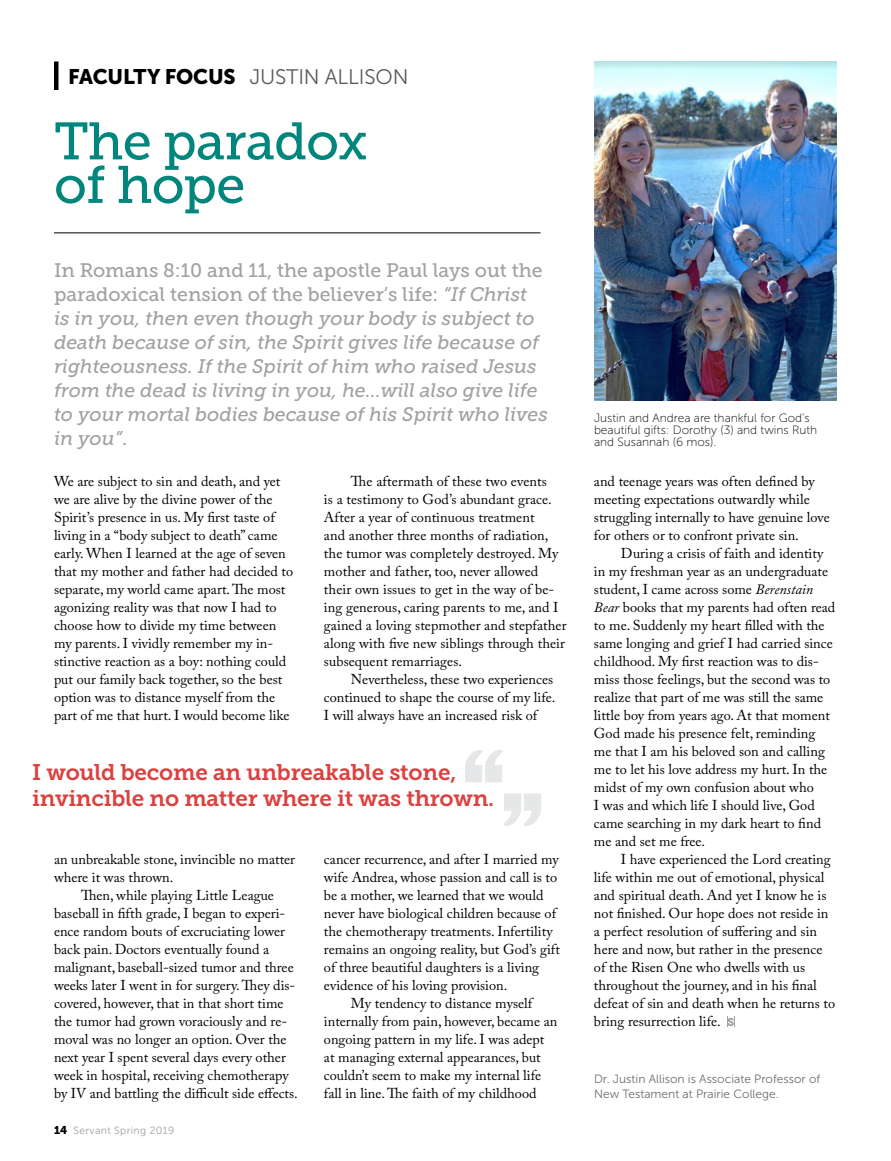
<style>
.page{position:relative;width:891px;height:1161px;background:#fff}
.page>*{position:absolute;margin:0;border:0;box-sizing:border-box;transform-origin:0 0}
.t1{font:52.5px/43.5px "Museo Slab 500";letter-spacing:-.015em;color:#00867d}
.t2{font:22.5px/25.5px "Museo Slab 700";letter-spacing:-.01em;color:#db413f}
.t3{font:21px "Museo Sans 300";letter-spacing:-.01em;color:#58595b}
.t4{font:italic 19.5px/24px "Museo Slab 500";color:#a1a1a4}
.t5{font:14.25px/18px "Adobe Caslon Pro";color:#000}
.t6{font:12px/12px "Museo Sans 100";color:#000}
.t7{font:12px/15px "Museo Sans 300";color:#6d6e71}
.t8{font:10.5px "Museo Sans 300";letter-spacing:.03em;color:#a1a1a4}
.s1{font-family:"Museo Sans 900";color:#000}
.s2{font-style:normal}
.s3{font-family:"Museo Slab 900";font-size:11.25px;color:#000}
.s4{font-style:italic}
</style>
<div class="page">
<svg style="left:727px;top:1016px;width:8px;height:11px"></svg>
<hr style="left:54px;top:62px;width:4px;height:28px;background:#000">
<hr style="left:54px;top:232px;width:486px;height:1px;background:#000">
<img style="left:594px;top:62px;width:243px;height:338px">
<svg style="left:465px;top:750px;width:37px;height:32px"></svg>
<svg style="left:504px;top:794px;width:37px;height:32px"></svg>
<h3 class="t3" style="left:68px;top:65px;width:342px"><span class="s1">FACULTY FOCUS</span> JUSTIN ALLISON</h3>
<h1 class="t1" style="left:54px;top:120px;width:315px">The paradox of hope</h1>
<p class="t4" style="left:54px;top:259px;width:495px"><span class="s2">In Romans 8:10 and 11, the apostle Paul lays out the paradoxical tension of the believer’s life:</span> “If Christ<br>is in you, then even though your body is subject to death because of sin, the Spirit gives life because of righteousness. If the Spirit of him who raised Jesus from the dead is living in you, he…will also give life to your mortal bodies because of his Spirit who lives in you”<span class="s2">.</span></p>
<p class="t5" style="left:54px;top:472px;width:241px">We are subject to sin and death, and yet we are alive by the divine power of the Spirit’s presence in us. My first taste of living in a “body subject to death” came early. When I learned at the age of seven that my mother and father had decided to separate, my world came apart. The most agonizing reality was that now I had to choose how to divide my time between my parents. I vividly remember my in&shy;stinctive reaction as a boy: nothing could put our family back together, so the best option was to distance myself from the part of me that hurt. I would become like</p>
<p class="t5" style="left:324px;top:472px;width:244px;text-indent:27px">The aftermath of these two events<br>is a testimony to God’s abundant grace.<br>After a year of continuous treatment<br>and another three months of radiation, the tumor was completely destroyed. My mother and father, too, never allowed their own issues to get in the way of be&shy;ing generous, caring parents to me, and I gained a loving stepmother and stepfather along with five new siblings through their subsequent remarriages.</p>
<p class="t5" style="left:324px;top:670px;width:233px;text-indent:27px">Nevertheless, these two experiences continued to shape the course of my life.<br>I will always have an increased risk of</p>
<h2 class="t2" style="left:32px;top:760px;width:463px">I would become an unbreakable stone, invincible no matter where it was thrown.</h2>
<p class="t5" style="left:54px;top:850px;width:243px">an unbreakable stone, invincible no matter where it was thrown.</p>
<p class="t5" style="left:54px;top:886px;width:245px;text-indent:27px">Then, while playing Little League baseball in fifth grade, I began to experi&shy;ence random bouts of excruciating lower back pain. Doctors eventually found a malignant, baseball-sized tumor and three weeks later I went in for surgery. They dis&shy;covered, however, that in that short time the tumor had grown voraciously and re&shy;moval was no longer an option. Over the next year I spent several days every other week in hospital, receiving chemotherapy by IV and battling the difficult side effects.</p>
<p class="t8" style="left:54px;top:1125px;width:122px"><span class="s3">14</span> Servant Spring 2019</p>
<p class="t5" style="left:324px;top:850px;width:236px">cancer recurrence, and after I married my</p>
<p class="t5" style="left:324px;top:868px;width:235px">wife Andrea, whose passion and call is to</p>
<p class="t5" style="left:324px;top:886px;width:221px">be a mother, we learned that we would</p>
<p class="t5" style="left:324px;top:904px;width:234px">never have biological children because of</p>
<p class="t5" style="left:324px;top:922px;width:230px">the chemotherapy treatments. Infertility</p>
<p class="t5" style="left:324px;top:940px;width:238px">remains an ongoing reality, but God’s gift</p>
<p class="t5" style="left:324px;top:958px;width:217px">of three beautiful daughters is a living</p>
<p class="t5" style="left:324px;top:976px;width:185px">evidence of his loving provision.</p>
<p class="t5" style="left:351px;top:994px;width:183px">My tendency to distance myself</p>
<p class="t5" style="left:324px;top:1012px;width:235px">internally from pain, however, became an</p>
<p class="t5" style="left:324px;top:1030px;width:222px">ongoing pattern in my life. I was adept</p>
<p class="t5" style="left:324px;top:1048px;width:218px">at managing external appearances, but</p>
<p class="t5" style="left:324px;top:1066px;width:219px">couldn’t seem to make my internal life</p>
<p class="t5" style="left:324px;top:1084px;width:214px">fall in line. The faith of my childhood</p>
<p class="t6" style="left:594px;top:412px;width:225px">Justin and Andrea are thankful for God’s beautiful gifts: Dorothy (3) and twins Ruth and Susannah (6 mos).</p>
<p class="t5" style="left:594px;top:472px;width:237px">and teenage years was often defined by meeting expectations outwardly while struggling internally to have genuine love for others or to confront private sin.</p>
<p class="t5" style="left:594px;top:544px;width:243px;text-indent:27px">During a crisis of faith and identity in my freshman year as an undergraduate student, I came across some <span class="s4">Berenstain Bear</span> books that my parents had often read to me. Suddenly my heart filled with the same longing and grief I had carried since childhood. My first reaction was to dis&shy;miss those feelings, but the second was to realize that part of me was still the same little boy from years ago. At that moment God made his presence felt, reminding me that I am his beloved son and calling me to let his love address my hurt. In the midst of my own confusion about who<br>I was and which life I should live, God came searching in my dark heart to find me and set me free.</p>
<p class="t5" style="left:594px;top:850px;width:243px;text-indent:27px">I have experienced the Lord creating life within me out of emotional, physical and spiritual death. And yet I know he is not finished. Our hope does not reside in a perfect resolution of suffering and sin here and now, but rather in the presence of the Risen One who dwells with us throughout the journey, and in his final defeat of sin and death when he returns to bring resurrection life.</p>
<p class="t7" style="left:594px;top:1071px;width:228px">Dr. Justin Allison is Associate Professor of<br>New Testament at Prairie College.</p>
</div>
